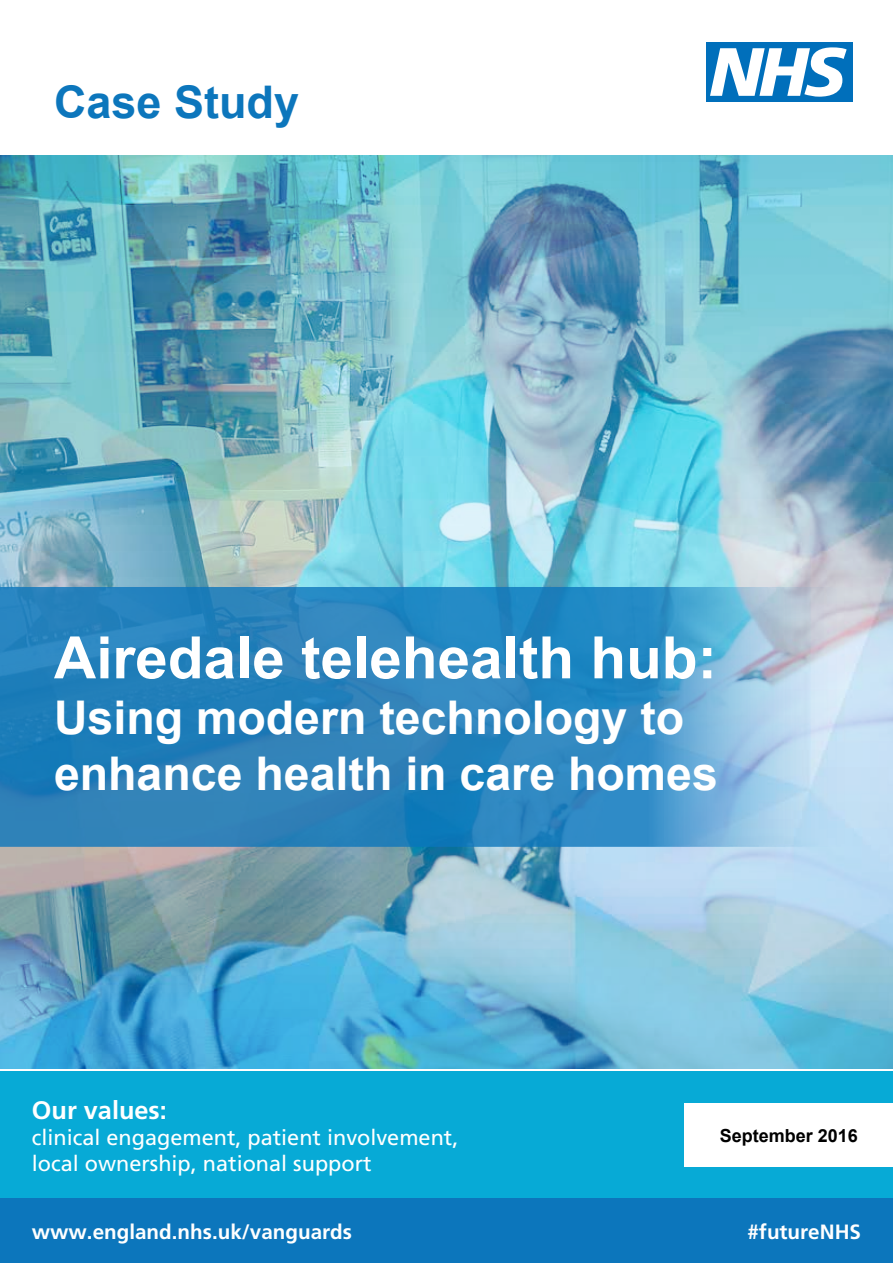
<style>
.page{position:relative;width:893px;height:1263px;background:#fff}
.page>*{position:absolute;margin:0;border:0;box-sizing:border-box;transform-origin:0 0}
.t1{font:700 58.5px "Arial";color:#fff}
.t2{font:700 46.5px/55.8px "Arial";color:#fff}
.t3{font:700 45px "Arial";color:#0c76bc}
.t4{font:700 25.35px "Frutiger";color:#fff}
.t5{font:21.75px/26px "Frutiger";color:#fff}
.t6{font:700 20.7px "Frutiger";color:#fff}
.t7{font:700 18px "Arial";color:#000}
</style>
<div class="page">
<img style="left:0;top:155px;width:893px;height:914px">
<div style="left:0;top:1071px;width:893px;height:128px;background:#07aad6"></div>
<div style="left:685px;top:1103px;width:208px;height:64px;background:#fff"></div>
<div style="left:0;top:1199px;width:893px;height:64px;background:#0c76bc"></div>
<div style="left:706px;top:43px;width:146px;height:59px;background:#006fbb"></div>
<svg style="left:710px;top:47px;width:137px;height:50px"></svg>
<svg style="left:0;top:587px;width:861px;height:259px;background:#4292c5"></svg>
<h3 class="t3" style="left:54px;top:72px;width:247px">Case Study</h3>
<h1 class="t1" style="left:54px;top:619px;width:664px">Airedale telehealth hub:</h1>
<h2 class="t2" style="left:54px;top:691px;width:665px">Using modern technology to enhance health in care homes</h2>
<p class="t4" style="left:32px;top:1095px;width:136px">Our values:</p>
<p class="t5" style="left:32px;top:1124px;width:428px">clinical engagement, patient involvement, local ownership, national support</p>
<p class="t7" style="left:720px;top:1123px;width:140px">September 2016</p>
<p class="t6" style="left:32px;top:1219px;width:322px">www.england.nhs.uk/vanguards</p>
<p class="t6" style="left:747px;top:1219px;width:115px">#futureNHS</p>
</div>
